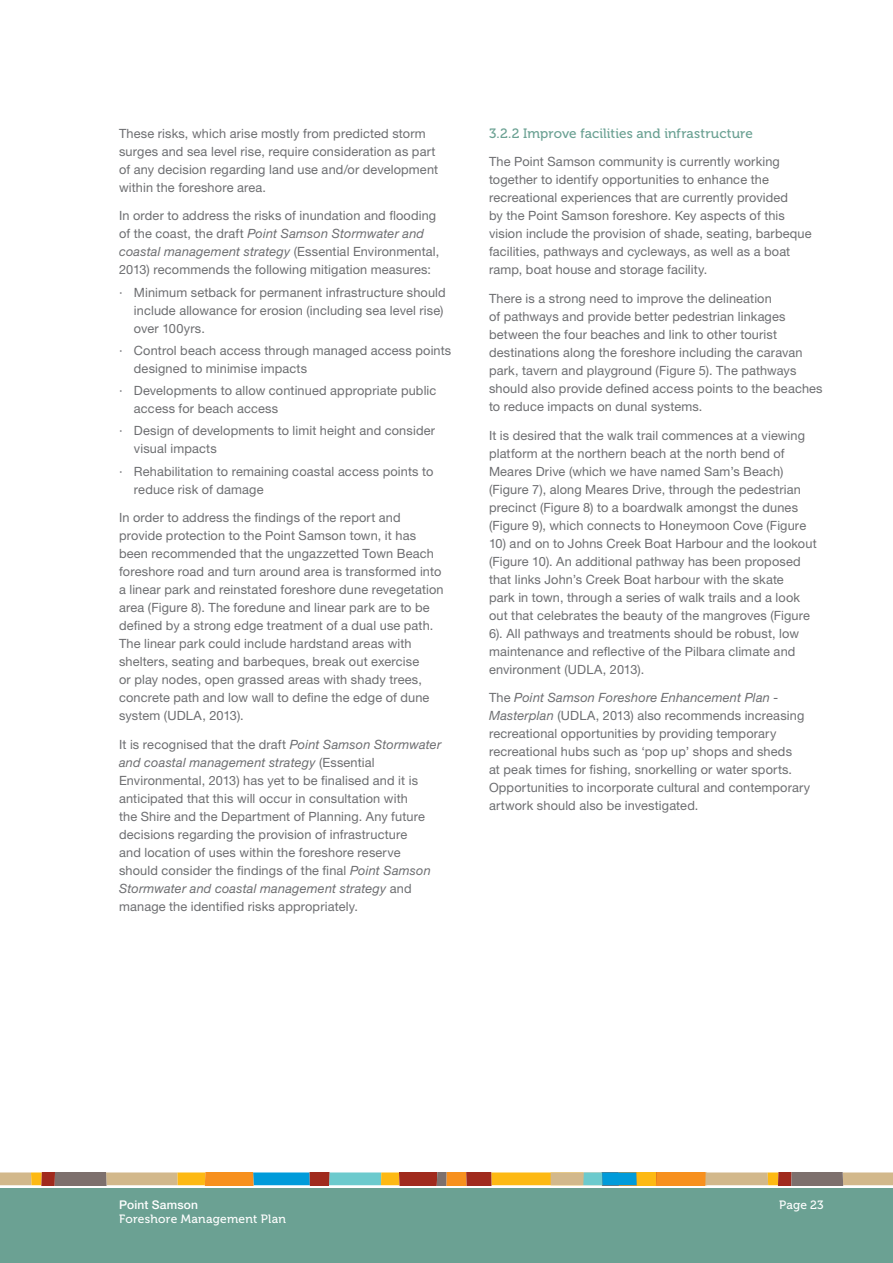
<style>
.page{position:relative;width:893px;height:1263px;background:#fff}
.page>*{position:absolute;margin:0;border:0;box-sizing:border-box;transform-origin:0 0}
.t1{font:13.5px "Museo 500";letter-spacing:.005em;color:#6ba193}
.t2{font:12.75px/18px "Helvetica Neue";letter-spacing:.01em;color:#6d6e71}
.t3{font:12px "Museo 500";letter-spacing:.02em;color:#fff}
.t4{font:500 12px "Helvetica Neue";letter-spacing:.015em;color:#fff}
.s1{font-style:italic}
</style>
<div class="page">
<div style="left:0;top:1188px;width:893px;height:75px;background:#6ba193"></div>
<svg style="left:0;top:1172px;width:893px;height:13px;background:#b19867"></svg>
<p class="t2" style="left:119px;top:124px;width:321px">These risks, which arise mostly from predicted storm surges and sea level rise, require consideration as part of any decision regarding land use and/or development within the foreshore area.</p>
<p class="t2" style="left:119px;top:207px;width:322px">In order to address the risks of inundation and flooding of the coast, the draft <span class="s1">Point Samson Stormwater and coastal management strategy</span> (Essential Environmental, 2013) recommends the following mitigation measures:</p>
<p class="t2" style="left:134px;top:283px;width:313px;text-indent:-15px">· Minimum setback for permanent infrastructure should include allowance for erosion (including sea level rise) over 100yrs.</p>
<p class="t2" style="left:134px;top:341px;width:319px;text-indent:-15px">· Control beach access through managed access points designed to minimise impacts</p>
<p class="t2" style="left:134px;top:381px;width:304px;text-indent:-15px">· Developments to allow continued appropriate public access for beach access</p>
<p class="t2" style="left:134px;top:422px;width:303px;text-indent:-15px">· Design of developments to limit height and consider visual impacts</p>
<p class="t2" style="left:134px;top:462px;width:301px;text-indent:-15px">· Rehabilitation to remaining coastal access points to reduce risk of damage</p>
<p class="t2" style="left:119px;top:508px;width:326px">In order to address the findings of the report and provide protection to the Point Samson town, it has been recommended that the ungazzetted Town Beach foreshore road and turn around area is transformed into a linear park and reinstated foreshore dune revegetation area (Figure 8). The foredune and linear park are to be defined by a strong edge treatment of a dual use path.<br>The linear park could include hardstand areas with shelters, seating and barbeques, break out exercise<br>or play nodes, open grassed areas with shady trees, concrete path and low wall to define the edge of dune system (UDLA, 2013).</p>
<p class="t2" style="left:119px;top:735px;width:324px">It is recognised that the draft <span class="s1">Point Samson Stormwater and coastal management strategy</span> (Essential Environmental, 2013) has yet to be finalised and it is anticipated that this will occur in consultation with<br>the Shire and the Department of Planning. Any future decisions regarding the provision of infrastructure<br>and location of uses within the foreshore reserve should consider the findings of the final <span class="s1">Point Samson Stormwater and coastal management strategy</span> and manage the identified risks appropriately.</p>
<p class="t1" style="left:489px;top:126px;width:265px">3.2.2 Improve facilities and infrastructure</p>
<p class="t2" style="left:489px;top:153px;width:324px">The Point Samson community is currently working together to identify opportunities to enhance the recreational experiences that are currently provided<br>by the Point Samson foreshore. Key aspects of this vision include the provision of shade, seating, barbeque facilities, pathways and cycleways, as well as a boat ramp, boat house and storage facility.</p>
<p class="t2" style="left:489px;top:289px;width:335px">There is a strong need to improve the delineation<br>of pathways and provide better pedestrian linkages between the four beaches and link to other tourist destinations along the foreshore including the caravan park, tavern and playground (Figure 5). The pathways should also provide defined access points to the beaches to reduce impacts on dunal systems.</p>
<p class="t2" style="left:489px;top:426px;width:319px">It is desired that the walk trail commences at a viewing platform at the northern beach at the north bend of Meares Drive (which we have named Sam’s Beach) (Figure 7), along Meares Drive, through the pedestrian precinct (Figure 8) to a boardwalk amongst the dunes (Figure 9), which connects to Honeymoon Cove (Figure</p>
<p class="t2" style="left:489px;top:534px;width:329px">10) and on to Johns Creek Boat Harbour and the lookout (Figure 10). An additional pathway has been proposed that links John’s Creek Boat harbour with the skate<br>park in town, through a series of walk trails and a look out that celebrates the beauty of the mangroves (Figure 6). All pathways and treatments should be robust, low maintenance and reflective of the Pilbara climate and environment (UDLA, 2013).</p>
<p class="t2" style="left:489px;top:689px;width:323px">The <span class="s1">Point Samson Foreshore Enhancement Plan - Masterplan</span> (UDLA, 2013) also recommends increasing recreational opportunities by providing temporary recreational hubs such as ‘pop up’ shops and sheds<br>at peak times for fishing, snorkelling or water sports.<br>Opportunities to incorporate cultural and contemporary artwork should also be investigated.</p>
<p class="t4" style="left:119px;top:1197px;width:80px">Point Samson</p>
<p class="t3" style="left:119px;top:1212px;width:168px">Foreshore Management Plan</p>
<p class="t3" style="left:779px;top:1198px;width:46px">Page 23</p>
</div>
